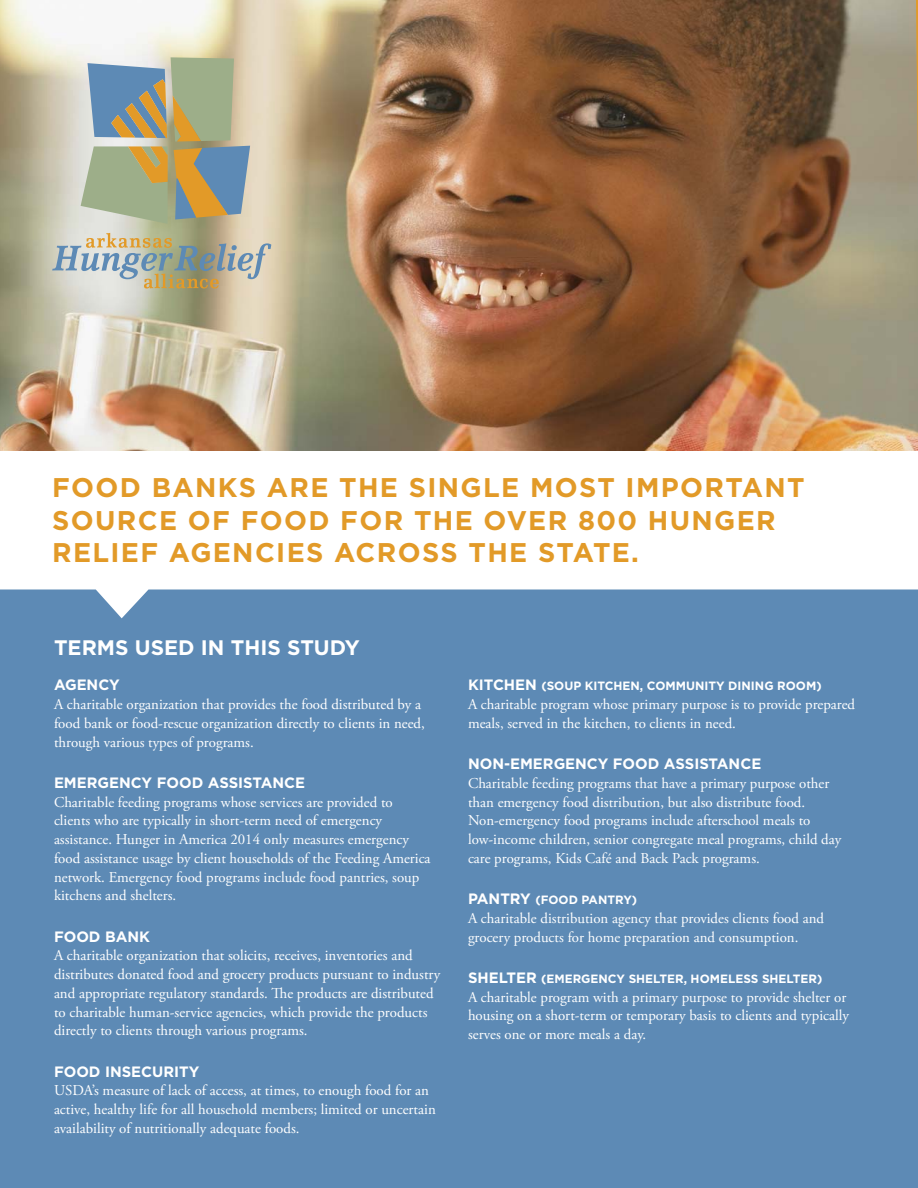
<style>
.page{position:relative;width:918px;height:1188px;background:#fff}
.page>*{position:absolute;margin:0;border:0;box-sizing:border-box;transform-origin:0 0}
.t1{font:700 27px/32.4px "Gotham";letter-spacing:.05em;color:#e29a28}
.t2{font:700 21px "Gotham";color:#fff}
.t3{font:15px/18.8px "Adobe Garamond Pro";color:#fff}
.t4{font:700 15px "Gotham";color:#fff}
.t5{font:700 12px "Gotham";color:#fff}
.s1{font-size:15px}
</style>
<div class="page">
<div style="left:0;top:590px;width:918px;height:598px;background:#5d8ab5"></div>
<img style="left:0;top:0;width:918px;height:450px">
<svg style="left:916px;top:0;width:2px;height:201px"></svg>
<svg style="left:81px;top:57px;width:169px;height:167px;background:#a6aa92"></svg>
<svg style="left:52px;top:233px;width:219px;height:55px;background:#b7b8a8"></svg>
<h1 class="t1" style="left:52px;top:474px;width:754px">FOOD BANKS ARE THE SINGLE MOST IMPORTANT<br>SOURCE OF FOOD FOR THE OVER 800 HUNGER<br>RELIEF AGENCIES ACROSS THE STATE.</h1>
<h2 class="t2" style="left:54px;top:639px;width:307px">TERMS USED IN THIS STUDY</h2>
<p class="t4" style="left:54px;top:679px;width:67px">AGENCY</p>
<p class="t3" style="left:54px;top:696px;width:372px">A charitable organization that provides the food distributed by a food bank or food-rescue organization directly to clients in need, through various types of programs.</p>
<p class="t4" style="left:54px;top:776px;width:253px">EMERGENCY FOOD ASSISTANCE</p>
<p class="t3" style="left:54px;top:794px;width:378px">Charitable feeding programs whose services are provided to clients who are typically in short-term need of emergency assistance. Hunger in America 2014 only measures emergency food assistance usage by client households of the Feeding America network. Emergency food programs include food pantries, soup kitchens and shelters.</p>
<p class="t4" style="left:54px;top:930px;width:98px">FOOD BANK</p>
<p class="t3" style="left:54px;top:948px;width:388px">A charitable organization that solicits, receives, inventories and distributes donated food and grocery products pursuant to industry and appropriate regulatory standards. The products are distributed to charitable human-service agencies, which provide the products directly to clients through various programs.</p>
<p class="t4" style="left:54px;top:1065px;width:147px">FOOD INSECURITY</p>
<p class="t3" style="left:54px;top:1083px;width:383px">USDA’s measure of lack of access, at times, to enough food for an active, healthy life for all household members; limited or uncertain availability of nutritionally adequate foods.</p>
<p class="t5" style="left:468px;top:681px;width:355px"><span class="s1">KITCHEN</span> (SOUP KITCHEN, COMMUNITY DINING ROOM)</p>
<p class="t3" style="left:468px;top:696px;width:389px">A charitable program whose primary purpose is to provide prepared meals, served in the kitchen, to clients in need.</p>
<p class="t4" style="left:468px;top:758px;width:295px">NON-EMERGENCY FOOD ASSISTANCE</p>
<p class="t3" style="left:468px;top:775px;width:375px">Charitable feeding programs that have a primary purpose other than emergency food distribution, but also distribute food.<br>Non-emergency food programs include afterschool meals to low-income children, senior congregate meal programs, child day care programs, Kids Café and Back Pack programs.</p>
<p class="t5" style="left:468px;top:895px;width:171px"><span class="s1">PANTRY</span> (FOOD PANTRY)</p>
<p class="t3" style="left:468px;top:910px;width:358px">A charitable distribution agency that provides clients food and grocery products for home preparation and consumption.</p>
<p class="t5" style="left:468px;top:974px;width:356px"><span class="s1">SHELTER</span> (EMERGENCY SHELTER, HOMELESS SHELTER)</p>
<p class="t3" style="left:468px;top:989px;width:382px">A charitable program with a primary purpose to provide shelter or housing on a short-term or temporary basis to clients and typically serves one or more meals a day.</p>
</div>
